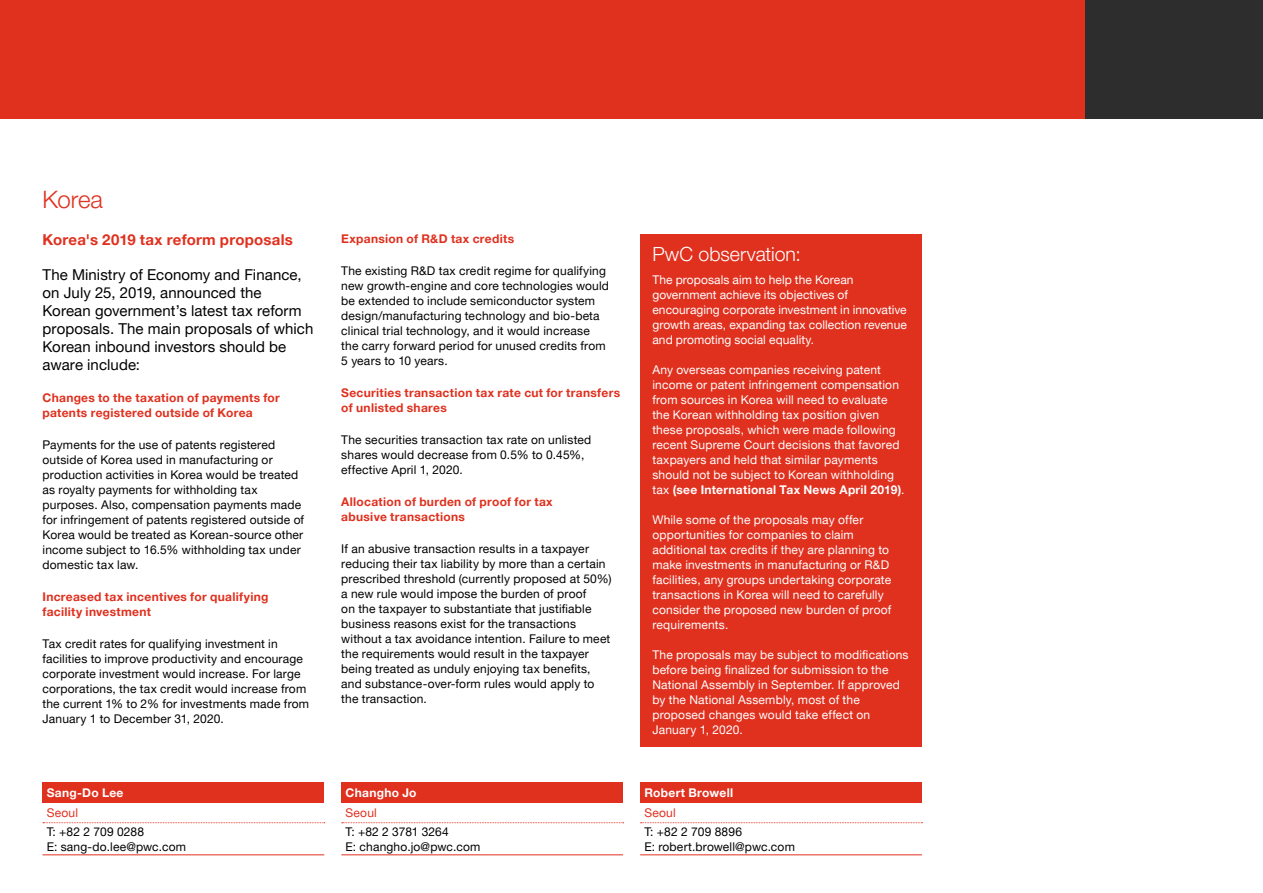
<style>
.page{position:relative;width:1263px;height:893px;background:#fff}
.page>*{position:absolute;margin:0;border:0;box-sizing:border-box;transform-origin:0 0}
.Country_title{font:300 24px "Helvetica Neue LT Pro";letter-spacing:-.005em;color:#e0301e}
.PwC_Observation{font:300 19.5px "Helvetica Neue LT Pro";color:#fff}
.Intro_text_new{font:15px/18px "Helvetica Neue LT Pro";letter-spacing:.005em;color:#000}
.t1{font:700 15px "Helvetica Neue LT Pro";letter-spacing:.015em;color:#e0301e}
.Body_copy_space_afte{font:12px/15px "Helvetica Neue LT Pro";letter-spacing:.015em;color:#000}
.PwC_Observation_body{font:12px/15px "Helvetica Neue LT Pro";letter-spacing:.015em;color:#fff}
.Body_copy_space_afte-2{font:700 12px/15px "Helvetica Neue LT Pro";letter-spacing:.025em;color:#e0301e}
.Contact_tel_email{font:12px "Helvetica Neue LT Pro";letter-spacing:.015em;color:#000}
.Contact_name{font:700 12px "Helvetica Neue LT Pro";letter-spacing:.025em;color:#fff}
.Contact_location{font:12px "Helvetica Neue LT Pro";letter-spacing:.015em;color:#e0301e}
.s1{font-weight:700}
</style>
<div class="page">
<div style="left:0;top:0;width:1085px;height:119px;background:#e0301e"></div>
<div style="left:1085px;top:0;width:178px;height:119px;background:#2d2d2d"></div>
<div style="left:640px;top:234px;width:281px;height:513px;background:#e0301e"></div>
<div style="left:43px;top:783px;width:281px;height:20px;background:#e0301e"></div>
<svg style="left:43px;top:822px;width:282px;height:1px"></svg>
<hr style="left:43px;top:854px;width:281px;height:1px;background:#e0301e">
<div style="left:341px;top:783px;width:282px;height:20px;background:#e0301e"></div>
<svg style="left:342px;top:822px;width:282px;height:1px"></svg>
<hr style="left:341px;top:854px;width:282px;height:1px;background:#e0301e">
<div style="left:640px;top:783px;width:282px;height:20px;background:#e0301e"></div>
<svg style="left:640px;top:822px;width:282px;height:1px"></svg>
<hr style="left:640px;top:854px;width:282px;height:1px;background:#e0301e">
<p class="Country_title" style="left:43px;top:185px;width:62px">Korea</p>
<p class="t1" style="left:43px;top:230px;width:252px">Korea's 2019 tax reform proposals</p>
<p class="Intro_text_new" style="left:43px;top:265px;width:272px">The Ministry of Economy and Finance, on July 25, 2019, announced the<br>Korean government’s latest tax reform proposals. The main proposals of which<br>Korean inbound investors should be aware include:</p>
<p class="Body_copy_space_afte-2" style="left:43px;top:390px;width:239px">Changes to the taxation of payments for patents registered outside of Korea</p>
<p class="Body_copy_space_afte" style="left:43px;top:437px;width:263px">Payments for the use of patents registered outside of Korea used in manufacturing or production activities in Korea would be treated as royalty payments for withholding tax purposes. Also, compensation payments made for infringement of patents registered outside of Korea would be treated as Korean-source other income subject to 16.5% withholding tax under domestic tax law.</p>
<p class="Body_copy_space_afte-2" style="left:43px;top:589px;width:227px">Increased tax incentives for qualifying facility investment</p>
<p class="Body_copy_space_afte" style="left:43px;top:636px;width:268px">Tax credit rates for qualifying investment in facilities to improve productivity and encourage corporate investment would increase. For large corporations, the tax credit would increase from the current 1% to 2% for investments made from January 1 to December 31, 2020.</p>
<p class="Contact_name" style="left:47px;top:785px;width:78px">Sang-Do Lee</p>
<p class="Contact_location" style="left:47px;top:805px;width:33px">Seoul</p>
<p class="Contact_tel_email" style="left:47px;top:824px;width:99px">T: +82 2 709 0288</p>
<p class="Contact_tel_email" style="left:47px;top:839px;width:141px">E: sang-do.lee@pwc.com</p>
<p class="Body_copy_space_afte-2" style="left:341px;top:231px;width:174px">Expansion of R&amp;D tax credits</p>
<p class="Body_copy_space_afte" style="left:341px;top:263px;width:269px">The existing R&amp;D tax credit regime for qualifying new growth-engine and core technologies would be extended to include semiconductor system design/manufacturing technology and bio-beta clinical trial technology, and it would increase the carry forward period for unused credits from 5 years to 10 years.</p>
<p class="Body_copy_space_afte-2" style="left:341px;top:385px;width:280px">Securities transaction tax rate cut for transfers of unlisted shares</p>
<p class="Body_copy_space_afte" style="left:341px;top:432px;width:251px">The securities transaction tax rate on unlisted shares would decrease from 0.5% to 0.45%, effective April 1, 2020.</p>
<p class="Body_copy_space_afte-2" style="left:341px;top:494px;width:213px">Allocation of burden of proof for tax abusive transactions</p>
<p class="Body_copy_space_afte" style="left:341px;top:541px;width:272px">If an abusive transaction results in a taxpayer reducing their tax liability by more than a certain prescribed threshold (currently proposed at 50%) a new rule would impose the burden of proof<br>on the taxpayer to substantiate that justifiable business reasons exist for the transactions without a tax avoidance intention. Failure to meet the requirements would result in the taxpayer being treated as unduly enjoying tax benefits, and substance-over-form rules would apply to the transaction.</p>
<p class="Contact_name" style="left:346px;top:785px;width:73px">Changho Jo</p>
<p class="Contact_location" style="left:346px;top:805px;width:33px">Seoul</p>
<p class="Contact_tel_email" style="left:346px;top:824px;width:105px">T: +82 2 3781 3264</p>
<p class="Contact_tel_email" style="left:346px;top:839px;width:136px">E: changho.jo@pwc.com</p>
<p class="PwC_Observation" style="left:652px;top:242px;width:150px">PwC observation:</p>
<p class="PwC_Observation_body" style="left:652px;top:272px;width:256px">The proposals aim to help the Korean government achieve its objectives of encouraging corporate investment in innovative growth areas, expanding tax collection revenue and promoting social equality.</p>
<p class="PwC_Observation_body" style="left:652px;top:362px;width:254px">Any overseas companies receiving patent income or patent infringement compensation from sources in Korea will need to evaluate the Korean withholding tax position given these proposals, which were made following recent Supreme Court decisions that favored taxpayers and held that similar payments should not be subject to Korean withholding tax <span class="s1">(see International Tax News April 2019)</span>.</p>
<p class="PwC_Observation_body" style="left:652px;top:512px;width:240px">While some of the proposals may offer opportunities for companies to claim additional tax credits if they are planning to make investments in manufacturing or R&amp;D facilities, any groups undertaking corporate transactions in Korea will need to carefully consider the proposed new burden of proof requirements.</p>
<p class="PwC_Observation_body" style="left:652px;top:647px;width:258px">The proposals may be subject to modifications before being finalized for submission to the National Assembly in September. If approved by the National Assembly, most of the proposed changes would take effect on January 1, 2020.</p>
<p class="Contact_name" style="left:644px;top:785px;width:90px">Robert Browell</p>
<p class="Contact_location" style="left:644px;top:805px;width:33px">Seoul</p>
<p class="Contact_tel_email" style="left:644px;top:824px;width:99px">T: +82 2 709 8896</p>
<p class="Contact_tel_email" style="left:644px;top:839px;width:152px">E: robert.browell@pwc.com</p>
</div>
